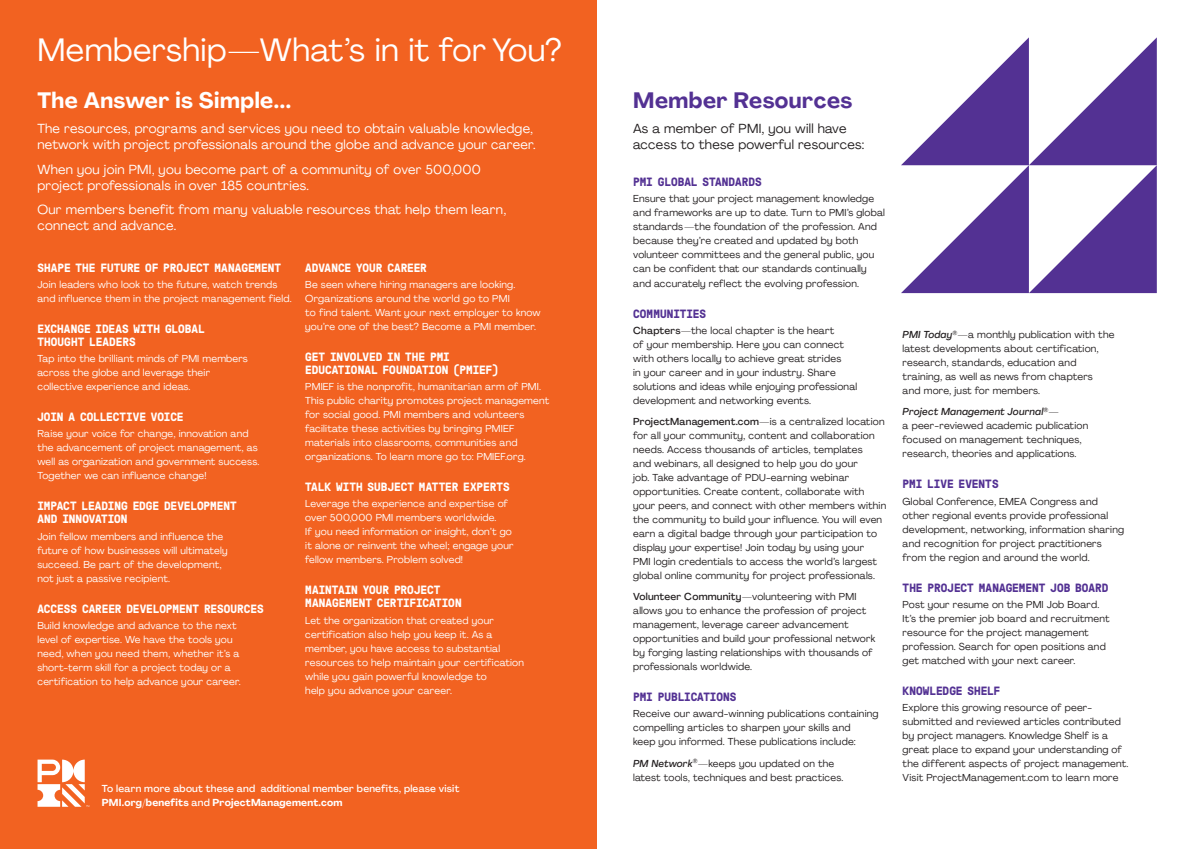
<style>
.page{position:relative;width:1196px;height:849px;background:#fff}
.page>*{position:absolute;margin:0;border:0;box-sizing:border-box;transform-origin:0 0}
.t1{font:32px "Agrandir";letter-spacing:.01em;color:#fff}
.t2{font:700 22px "Agrandir";letter-spacing:.02em;color:#fff}
.t3{font:700 22px "Agrandir";letter-spacing:.015em;color:#533193}
.t4{font:13px/16px "Agrandir";letter-spacing:.02em;color:#fff}
.t5{font:13px/16px "Agrandir";letter-spacing:.02em;color:#231f20}
.t6{font:700 12px/13px "GT Pressura Mono";color:#fff}
.t7{font:700 12px "GT Pressura Mono";letter-spacing:.005em;color:#533193}
.t8{font:10px/14px "Agrandir";letter-spacing:.02em;color:#231f20}
.t9{font:10px/14px "Agrandir";letter-spacing:.02em;color:#fff}
.t10{font:500 10px/14px "Agrandir";letter-spacing:.02em;color:#fff}
.s1{font-weight:700}
.s2{font-weight:500}
.s3{font-weight:500;font-style:italic}
</style>
<div class="page">
<div style="left:0;top:0;width:597px;height:849px;background:#f26221"></div>
<svg style="left:38px;top:759px;width:51px;height:48px"></svg>
<svg style="left:901px;top:37px;width:255px;height:256px"></svg>
<h1 class="t1" style="left:37px;top:30px;width:526px">Membership—What’s in it for You?</h1>
<h2 class="t2" style="left:37px;top:87px;width:255px">The Answer is Simple...</h2>
<h3 class="t4" style="left:37px;top:120px;width:499px">The resources, programs and services you need to obtain valuable knowledge, network with project professionals around the globe and advance your career.</h3>
<h3 class="t4" style="left:37px;top:161px;width:445px">When you join PMI, you become part of a community of over 500,000 project professionals in over 185 countries.</h3>
<h3 class="t4" style="left:37px;top:202px;width:470px">Our members benefit from many valuable resources that help them learn, connect and advance.</h3>
<p class="t6" style="left:37px;top:261px;width:245px">SHAPE THE FUTURE OF PROJECT MANAGEMENT</p>
<p class="t9" style="left:37px;top:277px;width:255px">Join leaders who look to the future, watch trends and influence them in the project management field.</p>
<p class="t6" style="left:37px;top:322px;width:169px">EXCHANGE IDEAS WITH GLOBAL<br>THOUGHT LEADERS</p>
<p class="t9" style="left:37px;top:351px;width:212px">Tap into the brilliant minds of PMI members across the globe and leverage their collective experience and ideas.</p>
<p class="t6" style="left:37px;top:411px;width:147px">JOIN A COLLECTIVE VOICE</p>
<p class="t9" style="left:37px;top:427px;width:223px">Raise your voice for change, innovation and the advancement of project management, as well as organization and government success.<br>Together we can influence change!</p>
<p class="t6" style="left:37px;top:500px;width:201px">IMPACT LEADING EDGE DEVELOPMENT<br>AND INNOVATION</p>
<p class="t9" style="left:37px;top:529px;width:191px">Join fellow members and influence the future of how businesses will ultimately succeed. Be part of the development, not just a passive recipient.</p>
<p class="t6" style="left:37px;top:602px;width:228px">ACCESS CAREER DEVELOPMENT RESOURCES</p>
<p class="t9" style="left:37px;top:618px;width:205px">Build knowledge and advance to the next level of expertise. We have the tools you need, when you need them, whether it’s a short-term skill for a project today or a certification to help advance your career.</p>
<p class="t6" style="left:305px;top:261px;width:123px">ADVANCE YOUR CAREER</p>
<p class="t9" style="left:305px;top:277px;width:237px">Be seen where hiring managers are looking.<br>Organizations around the world go to PMI<br>to find talent. Want your next employer to know you’re one of the best? Become a PMI member.</p>
<p class="t6" style="left:305px;top:350px;width:194px">GET INVOLVED IN THE PMI<br>EDUCATIONAL FOUNDATION (PMIEF)</p>
<p class="t9" style="left:305px;top:379px;width:245px">PMIEF is the nonprofit, humanitarian arm of PMI.<br>This public charity promotes project management for social good. PMI members and volunteers facilitate these activities by bringing PMIEF materials into classrooms, communities and organizations. To learn more go to: PMIEF.org.</p>
<p class="t6" style="left:305px;top:481px;width:206px">TALK WITH SUBJECT MATTER EXPERTS</p>
<p class="t9" style="left:305px;top:497px;width:210px">Leverage the experience and expertise of over 500,000 PMI members worldwide.<br>If you need information or insight, don’t go it alone or reinvent the wheel; engage your fellow members. Problem solved!</p>
<p class="t6" style="left:305px;top:584px;width:158px">MAINTAIN YOUR PROJECT<br>MANAGEMENT CERTIFICATION</p>
<p class="t9" style="left:305px;top:613px;width:220px">Let the organization that created your certification also help you keep it. As a member, you have access to substantial resources to help maintain your certification while you gain powerful knowledge to<br>help you advance your career.</p>
<p class="t10" style="left:102px;top:781px;width:359px">To learn more about these and additional member benefits, please visit<br><span class="s1">PMI.org/benefits</span> and <span class="s1">ProjectManagement.com</span></p>
<h2 class="t3" style="left:633px;top:87px;width:220px">Member Resources</h2>
<h3 class="t5" style="left:633px;top:120px;width:232px">As a member of PMI, you will have access to these powerful resources:</h3>
<p class="t7" style="left:633px;top:176px;width:130px">PMI GLOBAL STANDARDS</p>
<p class="t8" style="left:633px;top:192px;width:253px">Ensure that your project management knowledge and frameworks are up to date. Turn to PMI’s global standards—the foundation of the profession. And because they’re created and updated by both volunteer committees and the general public, you can be confident that our standards continually and accurately reflect the evolving profession.</p>
<p class="t7" style="left:633px;top:307px;width:74px">COMMUNITIES</p>
<p class="t8" style="left:633px;top:323px;width:225px"><span class="s2">Chapters</span>—the local chapter is the heart<br>of your membership. Here you can connect with others locally to achieve great strides<br>in your career and in your industry. Share solutions and ideas while enjoying professional development and networking events.</p>
<p class="t8" style="left:633px;top:414px;width:254px"><span class="s2">ProjectManagement.com</span>—is a centralized location for all your community, content and collaboration needs. Access thousands of articles, templates<br>and webinars, all designed to help you do your<br>job. Take advantage of PDU-earning webinar opportunities. Create content, collaborate with your peers, and connect with other members within the community to build your influence. You will even earn a digital badge through your participation to display your expertise! Join today by using your<br>PMI login credentials to access the world’s largest global online community for project professionals.</p>
<p class="t8" style="left:633px;top:589px;width:244px"><span class="s2">Volunteer Community</span>—volunteering with PMI allows you to enhance the profession of project management, leverage career advancement opportunities and build your professional network by forging lasting relationships with thousands of professionals worldwide.</p>
<p class="t7" style="left:633px;top:690px;width:105px">PMI PUBLICATIONS</p>
<p class="t8" style="left:633px;top:707px;width:247px">Receive our award-winning publications containing compelling articles to sharpen your skills and<br>keep you informed. These publications include:</p>
<p class="t8" style="left:633px;top:756px;width:212px"><span class="s3">PM Network</span><sup>®</sup>—keeps you updated on the latest tools, techniques and best practices.</p>
<p class="t8" style="left:902px;top:327px;width:213px"><span class="s3">PMI Today</span><sup>®</sup>—a monthly publication with the latest developments about certification, research, standards, education and training, as well as news from chapters<br>and more, just for members.</p>
<p class="t8" style="left:902px;top:405px;width:187px"><span class="s3">Project Management Journal</span><sup>®</sup>—<br>a peer-reviewed academic publication focused on management techniques, research, theories and applications.</p>
<p class="t7" style="left:902px;top:478px;width:97px">PMI LIVE EVENTS</p>
<p class="t8" style="left:902px;top:494px;width:223px">Global Conference, EMEA Congress and other regional events provide professional development, networking, information sharing and recognition for project practitioners from the region and around the world.</p>
<p class="t7" style="left:902px;top:581px;width:207px">THE PROJECT MANAGEMENT JOB BOARD</p>
<p class="t8" style="left:902px;top:597px;width:208px">Post your resume on the PMI Job Board.<br>It’s the premier job board and recruitment resource for the project management profession. Search for open positions and get matched with your next career.</p>
<p class="t7" style="left:902px;top:684px;width:99px">KNOWLEDGE SHELF</p>
<p class="t8" style="left:902px;top:700px;width:227px">Explore this growing resource of peer&shy;submitted and reviewed articles contributed by project managers. Knowledge Shelf is a great place to expand your understanding of the different aspects of project management.<br>Visit ProjectManagement.com to learn more</p>
</div>
